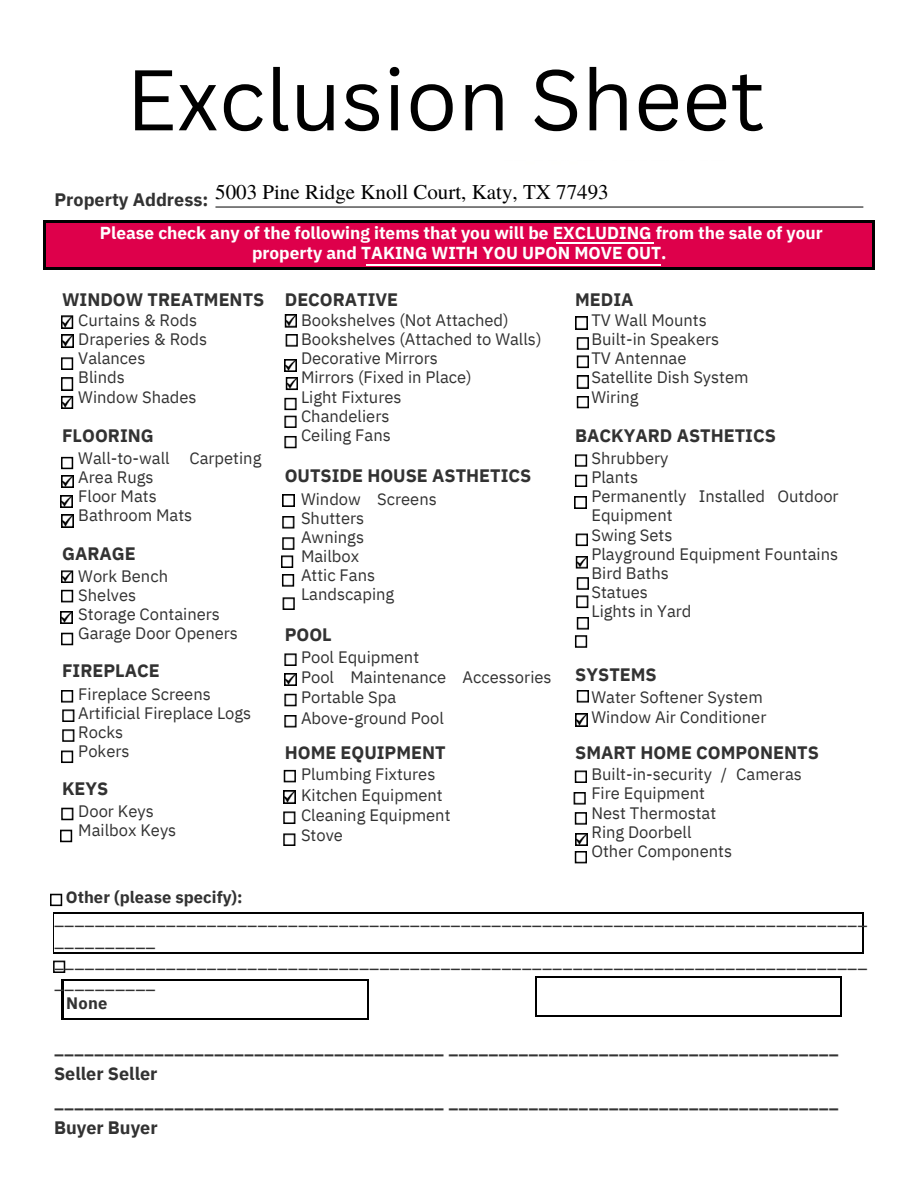
<style>
.page{position:relative;width:918px;height:1188px;background:#fff}
.page>*{position:absolute;margin:0;border:0;box-sizing:border-box;transform-origin:0 0}
.t1{font:84px "Canva Sans";color:#000}
.t2{font:21px "Te X Gyre Termes";color:#000}
.t3{font:700 18px/27px "IBM Plex Sans";color:#323232}
.t4{font:18px/21.3px "IBM Plex Sans";color:#323232}
.t5{font:700 17.25px/20.2px "IBM Plex Sans";color:#fff;text-align:center}
.t6{font:16.5px/19.2px "IBM Plex Sans";color:#323232}
.t7{font:700 16.5px "IBM Plex Sans";letter-spacing:.005em;color:#323232}
</style>
<div class="page">
<div style="left:46px;top:222px;width:827px;height:23px;background:#de004b"></div>
<hr style="left:556px;top:243px;width:98px;height:1px;background:#fff">
<hr style="left:46px;top:220px;width:827px;height:2px;background:#000">
<hr style="left:44px;top:222px;width:2px;height:23px;background:#000">
<hr style="left:873px;top:222px;width:2px;height:23px;background:#000">
<div style="left:46px;top:245px;width:827px;height:22px;background:#de004b"></div>
<hr style="left:367px;top:264px;width:294px;height:1px;background:#fff">
<hr style="left:46px;top:267px;width:827px;height:3px;background:#000">
<hr style="left:44px;top:245px;width:2px;height:22px;background:#000">
<hr style="left:873px;top:245px;width:2px;height:22px;background:#000">
<hr style="left:215px;top:207px;width:648px;height:1px;background:#000">
<img style="left:61px;top:315px;width:235px;height:13px">
<svg style="left:575px;top:317px;width:13px;height:12px"></svg>
<img style="left:61px;top:335px;width:528px;height:35px">
<svg style="left:284px;top:359px;width:13px;height:12px"></svg>
<img style="left:61px;top:376px;width:528px;height:15px">
<img style="left:61px;top:378px;width:236px;height:19px">
<img style="left:61px;top:397px;width:528px;height:90px">
<svg style="left:61px;top:475px;width:12px;height:13px"></svg>
<svg style="left:283px;top:494px;width:12px;height:13px"></svg>
<svg style="left:60px;top:495px;width:12px;height:13px"></svg>
<svg style="left:574px;top:496px;width:13px;height:12px"></svg>
<svg style="left:61px;top:515px;width:12px;height:12px"></svg>
<img style="left:282px;top:517px;width:306px;height:39px">
<img style="left:61px;top:556px;width:527px;height:19px">
<img style="left:61px;top:575px;width:528px;height:35px">
<svg style="left:60px;top:612px;width:12px;height:12px"></svg>
<img style="left:61px;top:617px;width:528px;height:49px">
<svg style="left:284px;top:673px;width:13px;height:13px"></svg>
<img style="left:61px;top:690px;width:528px;height:26px">
<svg style="left:575px;top:714px;width:13px;height:12px"></svg>
<img style="left:61px;top:716px;width:525px;height:66px">
<svg style="left:283px;top:791px;width:13px;height:2px"></svg>
<img style="left:60px;top:793px;width:527px;height:53px">
<svg style="left:575px;top:833px;width:13px;height:12px"></svg>
<img style="left:51px;top:852px;width:535px;height:120px">
<hr style="left:62px;top:979px;width:307px;height:2px;background:#000">
<hr style="left:62px;top:1018px;width:307px;height:2px;background:#000">
<hr style="left:62px;top:980px;width:1px;height:39px;background:#000">
<hr style="left:367px;top:980px;width:2px;height:39px;background:#000">
<hr style="left:535px;top:976px;width:307px;height:2px;background:#000">
<hr style="left:535px;top:1015px;width:307px;height:2px;background:#000">
<hr style="left:535px;top:977px;width:2px;height:39px;background:#000">
<hr style="left:840px;top:977px;width:2px;height:39px;background:#000">
<div style="left:53px;top:912px;width:811px;height:41px;background:#fff"></div>
<hr style="left:53px;top:912px;width:811px;height:1px;background:#000">
<hr style="left:53px;top:953px;width:811px;height:1px;background:#000">
<hr style="left:53px;top:913px;width:1px;height:40px;background:#000">
<hr style="left:863px;top:913px;width:1px;height:40px;background:#000">
<h1 class="t1" style="left:126px;top:41px;width:640px">Exclusion Sheet</h1>
<p class="t2" style="left:215px;top:177px;width:395px">5003 Pine Ridge Knoll Court, Katy, TX 77493</p>
<p class="t3" style="left:54px;top:185px;width:156px">Property Address:</p>
<p class="t5" style="left:100px;top:222px;width:725px">Please check any of the following items that you will be EXCLUDING from the sale of your property and TAKING WITH YOU UPON MOVE OUT.</p>
<p class="t3" style="left:62px;top:286px;width:204px">WINDOW TREATMENTS</p>
<p class="t6" style="left:78px;top:310px;width:130px">Curtains &amp; Rods<br>Draperies &amp; Rods<br>Valances<br>Blinds<br>Window Shades</p>
<p class="t3" style="left:62px;top:422px;width:93px">FLOORING</p>
<p class="t6" style="left:78px;top:448px;width:185px">Wall-to-wall Carpeting<br>Area Rugs<br>Floor Mats<br>Bathroom Mats</p>
<p class="t3" style="left:62px;top:539px;width:75px">GARAGE</p>
<p class="t6" style="left:78px;top:566px;width:161px">Work Bench<br>Shelves<br>Storage Containers<br>Garage Door Openers</p>
<p class="t3" style="left:62px;top:657px;width:99px">FIREPLACE</p>
<p class="t6" style="left:78px;top:684px;width:175px">Fireplace Screens<br>Artificial Fireplace Logs<br>Rocks<br>Pokers</p>
<p class="t3" style="left:62px;top:775px;width:48px">KEYS</p>
<p class="t6" style="left:78px;top:801px;width:100px">Door Keys<br>Mailbox Keys</p>
<p class="t3" style="left:285px;top:286px;width:115px">DECORATIVE</p>
<p class="t3" style="left:575px;top:286px;width:60px">MEDIA</p>
<p class="t6" style="left:301px;top:310px;width:242px">Bookshelves (Not Attached)<br>Bookshelves (Attached to Walls)<br>Decorative Mirrors<br>Mirrors (Fixed in Place)<br>Light Fixtures<br>Chandeliers<br>Ceiling Fans</p>
<p class="t6" style="left:591px;top:310px;width:159px">TV Wall Mounts<br>Built-in Speakers<br>TV Antennae<br>Satellite Dish System<br>Wiring</p>
<p class="t3" style="left:575px;top:422px;width:202px">BACKYARD ASTHETICS</p>
<p class="t3" style="left:285px;top:462px;width:248px">OUTSIDE HOUSE ASTHETICS</p>
<p class="t6" style="left:301px;top:489px;width:137px">Window Screens<br>Shutters<br>Awnings<br>Mailbox<br>Attic Fans<br>Landscaping</p>
<p class="t3" style="left:285px;top:620px;width:49px">POOL</p>
<p class="t6" style="left:301px;top:646px;width:252px;line-height:20.2px">Pool Equipment<br>Pool Maintenance Accessories<br>Portable Spa<br>Above-ground Pool</p>
<p class="t3" style="left:285px;top:738px;width:162px">HOME EQUIPMENT</p>
<p class="t6" style="left:301px;top:764px;width:151px;line-height:20.2px">Plumbing Fixtures<br>Kitchen Equipment<br>Cleaning Equipment<br>Stove</p>
<p class="t6" style="left:591px;top:448px;width:249px">Shrubbery<br>Plants<br>Permanently Installed Outdoor<br>Equipment<br>Swing Sets<br>Playground Equipment Fountains<br>Bird Baths<br>Statues<br>Lights in Yard</p>
<p class="t3" style="left:575px;top:661px;width:83px">SYSTEMS</p>
<p class="t6" style="left:591px;top:687px;width:177px;line-height:20.2px">Water Softener System<br>Window Air Conditioner</p>
<p class="t3" style="left:575px;top:738px;width:245px">SMART HOME COMPONENTS</p>
<p class="t6" style="left:591px;top:765px;width:212px">Built-in-security / Cameras<br>Fire Equipment<br>Nest Thermostat<br>Ring Doorbell<br>Other Components</p>
<p class="t7" style="left:66px;top:886px;width:178px">Other (please specify):</p>
<p class="t4" style="left:54px;top:907px;width:815px">________________________________________________________________________________ __________ ________________________________________________________________________________ __________</p>
<p class="t7" style="left:66px;top:992px;width:43px">None</p>
<p class="t3" style="left:54px;top:1032px;width:786px">_______________________________________ _______________________________________ Seller Seller<br>_______________________________________ _______________________________________ Buyer Buyer</p>
</div>
